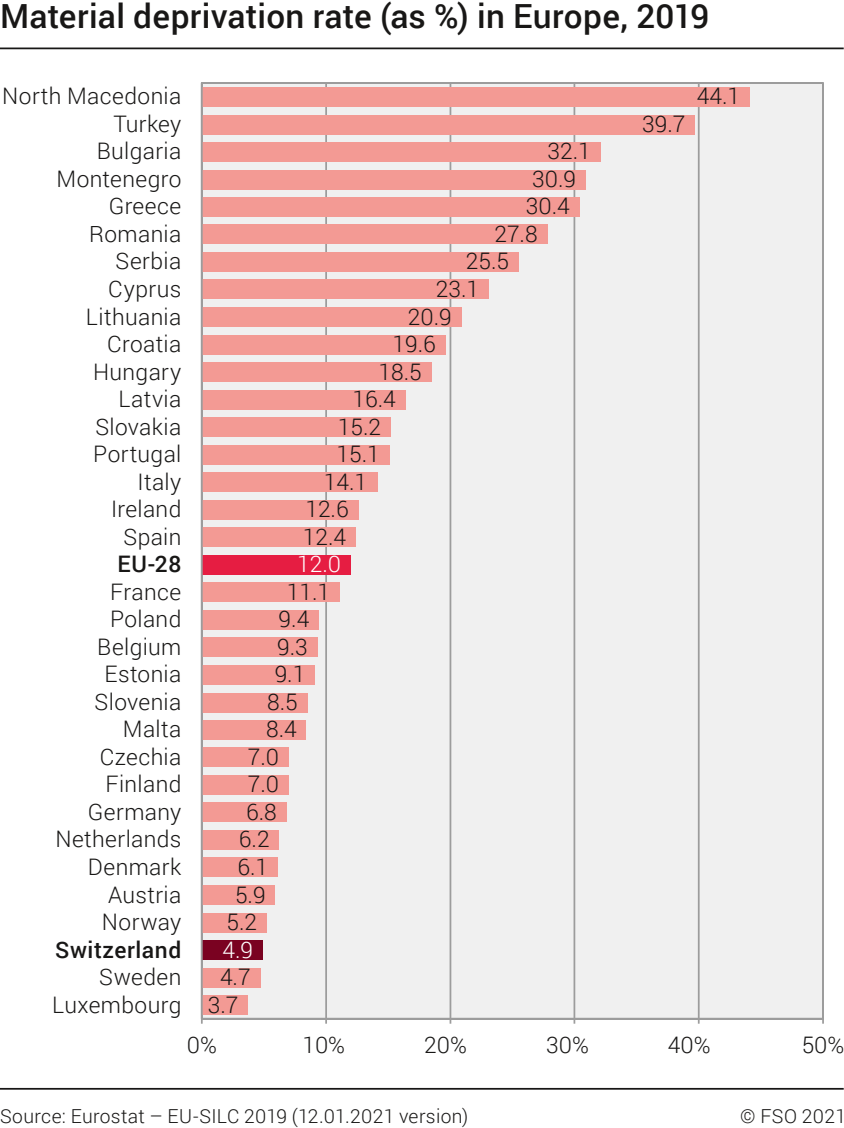
<style>
.page{position:relative;width:844px;height:1128px;background:#fff}
.page>*{position:absolute;margin:0;border:0;box-sizing:border-box;transform-origin:0 0}
.t1{font:500 33.25px "Roboto";letter-spacing:.01em;color:#181716}
.t2{font:300 22.75px/27.7px "Roboto";letter-spacing:.015em;color:#181716;text-align:right}
.t3{font:500 22.75px "Roboto";letter-spacing:.025em;color:#181716}
.t4{font:300 22.75px "Roboto";color:#fff}
.t5{font:300 19.25px "Roboto";letter-spacing:.02em;color:#181716}
</style>
<div class="page">
<hr style="left:0;top:1088px;width:843px;height:1px;background:#181716">
<hr style="left:0;top:48px;width:843px;height:1px;background:#181716">
<div style="left:200px;top:82px;width:624px;height:942px;background:#f0f0f0"></div>
<hr style="left:325px;top:83px;width:2px;height:936px;background:#9c9c9c">
<hr style="left:449px;top:83px;width:2px;height:936px;background:#9c9c9c">
<hr style="left:573px;top:83px;width:2px;height:936px;background:#9c9c9c">
<hr style="left:697px;top:83px;width:2px;height:936px;background:#9c9c9c">
<hr style="left:821px;top:83px;width:2px;height:936px;background:#9c9c9c">
<hr style="left:202px;top:1018px;width:620px;height:1px;background:#9c9c9c">
<div style="left:202px;top:87px;width:547px;height:19px;background:#f39a94"></div>
<div style="left:202px;top:115px;width:492px;height:19px;background:#f39a94"></div>
<div style="left:202px;top:142px;width:398px;height:19px;background:#f39a94"></div>
<div style="left:202px;top:170px;width:383px;height:19px;background:#f39a94"></div>
<div style="left:202px;top:197px;width:377px;height:20px;background:#f39a94"></div>
<div style="left:202px;top:225px;width:345px;height:19px;background:#f39a94"></div>
<div style="left:202px;top:252px;width:316px;height:20px;background:#f39a94"></div>
<div style="left:202px;top:280px;width:286px;height:19px;background:#f39a94"></div>
<div style="left:202px;top:307px;width:259px;height:20px;background:#f39a94"></div>
<div style="left:202px;top:335px;width:243px;height:19px;background:#f39a94"></div>
<div style="left:202px;top:362px;width:229px;height:20px;background:#f39a94"></div>
<div style="left:202px;top:390px;width:203px;height:19px;background:#f39a94"></div>
<div style="left:202px;top:417px;width:188px;height:20px;background:#f39a94"></div>
<div style="left:202px;top:445px;width:187px;height:19px;background:#f39a94"></div>
<div style="left:202px;top:473px;width:175px;height:19px;background:#f39a94"></div>
<div style="left:202px;top:500px;width:156px;height:19px;background:#f39a94"></div>
<div style="left:202px;top:528px;width:153px;height:19px;background:#f39a94"></div>
<div style="left:202px;top:555px;width:149px;height:19px;background:#e61d42"></div>
<div style="left:202px;top:582px;width:137px;height:20px;background:#f39a94"></div>
<div style="left:202px;top:610px;width:116px;height:19px;background:#f39a94"></div>
<div style="left:202px;top:637px;width:115px;height:20px;background:#f39a94"></div>
<div style="left:202px;top:665px;width:113px;height:19px;background:#f39a94"></div>
<div style="left:202px;top:693px;width:105px;height:19px;background:#f39a94"></div>
<div style="left:202px;top:720px;width:104px;height:19px;background:#f39a94"></div>
<div style="left:202px;top:748px;width:87px;height:19px;background:#f39a94"></div>
<div style="left:202px;top:775px;width:87px;height:20px;background:#f39a94"></div>
<div style="left:202px;top:803px;width:84px;height:19px;background:#f39a94"></div>
<div style="left:202px;top:830px;width:77px;height:20px;background:#f39a94"></div>
<div style="left:202px;top:858px;width:75px;height:19px;background:#f39a94"></div>
<div style="left:202px;top:885px;width:73px;height:19px;background:#f39a94"></div>
<div style="left:202px;top:913px;width:64px;height:19px;background:#f39a94"></div>
<div style="left:202px;top:940px;width:61px;height:19px;background:#7a0221"></div>
<div style="left:202px;top:968px;width:58px;height:19px;background:#f39a94"></div>
<div style="left:202px;top:995px;width:46px;height:19px;background:#f39a94"></div>
<hr style="left:201px;top:83px;width:1px;height:936px;background:#9c9c9c">
<h1 class="t1" style="left:0;top:-7px;width:710px">Material deprivation rate (as %) in Europe, 2019</h1>
<p class="t2" style="left:2px;top:82px;width:180px">North Macedonia<br>Turkey<br>Bulgaria<br>Montenegro<br>Greece<br>Romania<br>Serbia<br>Cyprus<br>Lithuania<br>Croatia<br>Hungary<br>Latvia<br>Slovakia<br>Portugal<br>Italy<br>Ireland<br>Spain</p>
<p class="t3" style="left:117px;top:548px;width:65px">EU-28</p>
<p class="t2" style="left:55px;top:577px;width:127px">France<br>Poland<br>Belgium<br>Estonia<br>Slovenia<br>Malta<br>Czechia<br>Finland<br>Germany<br>Netherlands<br>Denmark<br>Austria<br>Norway</p>
<p class="t3" style="left:55px;top:933px;width:128px">Switzerland</p>
<p class="t2" style="left:52px;top:962px;width:131px">Sweden<br>Luxembourg</p>
<p class="t2" style="left:547px;top:137px;width:45px">32.1</p>
<p class="t2" style="left:532px;top:164px;width:45px">30.9</p>
<p class="t2" style="left:525px;top:192px;width:45px">30.4</p>
<p class="t2" style="left:494px;top:219px;width:45px">27.8</p>
<p class="t2" style="left:465px;top:247px;width:45px">25.5</p>
<p class="t2" style="left:435px;top:274px;width:45px">23.1</p>
<p class="t2" style="left:408px;top:302px;width:45px">20.9</p>
<p class="t2" style="left:392px;top:329px;width:45px">19.6</p>
<p class="t2" style="left:378px;top:357px;width:45px">18.5</p>
<p class="t2" style="left:352px;top:384px;width:45px">16.4</p>
<p class="t2" style="left:338px;top:412px;width:45px">15.2</p>
<p class="t2" style="left:336px;top:439px;width:45px">15.1</p>
<p class="t2" style="left:324px;top:467px;width:45px">14.1</p>
<p class="t2" style="left:305px;top:494px;width:45px">12.6</p>
<p class="t2" style="left:303px;top:522px;width:45px">12.4</p>
<p class="t4" style="left:297px;top:548px;width:45px">12.0</p>
<p class="t2" style="left:287px;top:577px;width:45px">11.1</p>
<p class="t2" style="left:278px;top:604px;width:32px">9.4</p>
<p class="t2" style="left:277px;top:632px;width:32px">9.3</p>
<p class="t2" style="left:274px;top:660px;width:32px">9.1</p>
<p class="t2" style="left:267px;top:687px;width:32px">8.5</p>
<p class="t2" style="left:266px;top:715px;width:32px">8.4</p>
<p class="t2" style="left:248px;top:742px;width:33px">7.0</p>
<p class="t2" style="left:248px;top:769px;width:33px">7.0</p>
<p class="t2" style="left:246px;top:797px;width:32px">6.8</p>
<p class="t2" style="left:239px;top:824px;width:32px">6.2</p>
<p class="t2" style="left:237px;top:852px;width:32px">6.1</p>
<p class="t2" style="left:235px;top:880px;width:32px">5.9</p>
<p class="t2" style="left:226px;top:907px;width:32px">5.2</p>
<p class="t4" style="left:222px;top:933px;width:32px">4.9</p>
<p class="t2" style="left:208px;top:962px;width:44px;text-align:center">4.7<br>3.7</p>
<p class="t2" style="left:642px;top:109px;width:45px">39.7</p>
<p class="t2" style="left:696px;top:82px;width:45px">44.1</p>
<p class="t2" style="left:187px;top:1030px;width:32px">0%</p>
<p class="t2" style="left:302px;top:1030px;width:44px">10%</p>
<p class="t2" style="left:424px;top:1030px;width:44px">20%</p>
<p class="t2" style="left:546px;top:1030px;width:44px">30%</p>
<p class="t2" style="left:667px;top:1030px;width:44px">40%</p>
<p class="t2" style="left:801px;top:1030px;width:44px">50%</p>
<p class="t5" style="left:0;top:1102px;width:469px">Source: Eurostat – EU-SILC 2019 (12.01.2021 version)</p>
<p class="t5" style="left:739px;top:1102px;width:107px">© FSO 2021</p>
</div>
